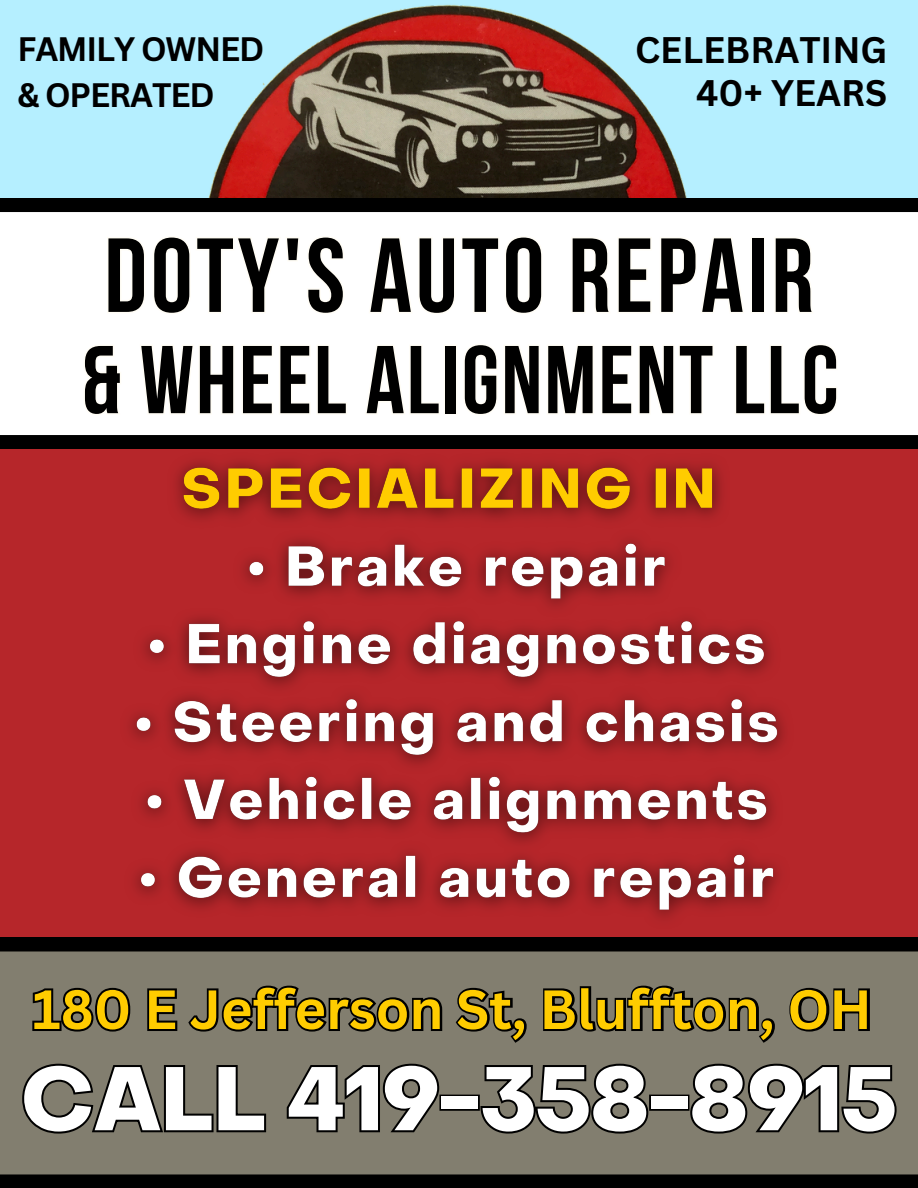
<style>
.page{position:relative;width:918px;height:1188px;background:#b5efff}
.page>*{position:absolute;margin:0;border:0;box-sizing:border-box;transform-origin:0 0}
.t1{font:700 105px "Bebas Neue";letter-spacing:.035em;color:#000}
.t2{font:700 96px "Bebas Neue";letter-spacing:.02em;color:#000}
.t3{font:700 88.5px "Object Sans";color:#fff}
.t4{font:700 54px "Canva Sans";color:#fc0}
.t5{font:700 36px/42.8px "Canva Sans";color:#000;text-align:right}
.t6{font:700 33px "Canva Sans";letter-spacing:-.03em;color:#000}
</style>
<div class="page">
<div style="left:0;top:396px;width:918px;height:792px;background:#b6262a"></div>
<img style="left:130px;top:461px;width:655px;height:457px">
<img style="left:69px;top:4px;width:780px;height:195px">
<svg style="left:0;top:199px;width:918px;height:249px;background:#bdbdbd"></svg>
<svg style="left:106px;top:232px;width:710px;height:84px;background:#fffefc"></svg>
<svg style="left:82px;top:327px;width:757px;height:101px;background:#fffefd"></svg>
<svg style="left:0;top:938px;width:918px;height:250px;background:#656256"></svg>
<svg style="left:30px;top:983px;width:842px;height:62px;background:#5a574c"></svg>
<svg style="left:20px;top:1062px;width:248px;height:74px;background:#625f54"></svg>
<svg style="left:285px;top:1061px;width:614px;height:75px;background:#5f5c51"></svg>
<h1 class="t6" style="left:17px;top:26px;width:248px">FAMILY OWNED</h1>
<h2 class="t6" style="left:17px;top:72px;width:199px">&amp; OPERATED</h2>
<p class="t5" style="left:635px;top:28px;width:254px">CELEBRATING<br>40+ YEARS</p>
<p class="t1" style="left:104px;top:233px;width:711px">DOTY'S AUTO REPAIR</p>
<p class="t2" style="left:81px;top:341px;width:759px">&amp; WHEEL ALIGNMENT LLC</p>
<p class="t4" style="left:32px;top:971px;width:841px">180 E Jefferson St, Bluffton, OH</p>
<p class="t3" style="left:21px;top:1064px;width:877px">CALL 419-358-8915</p>
</div>
